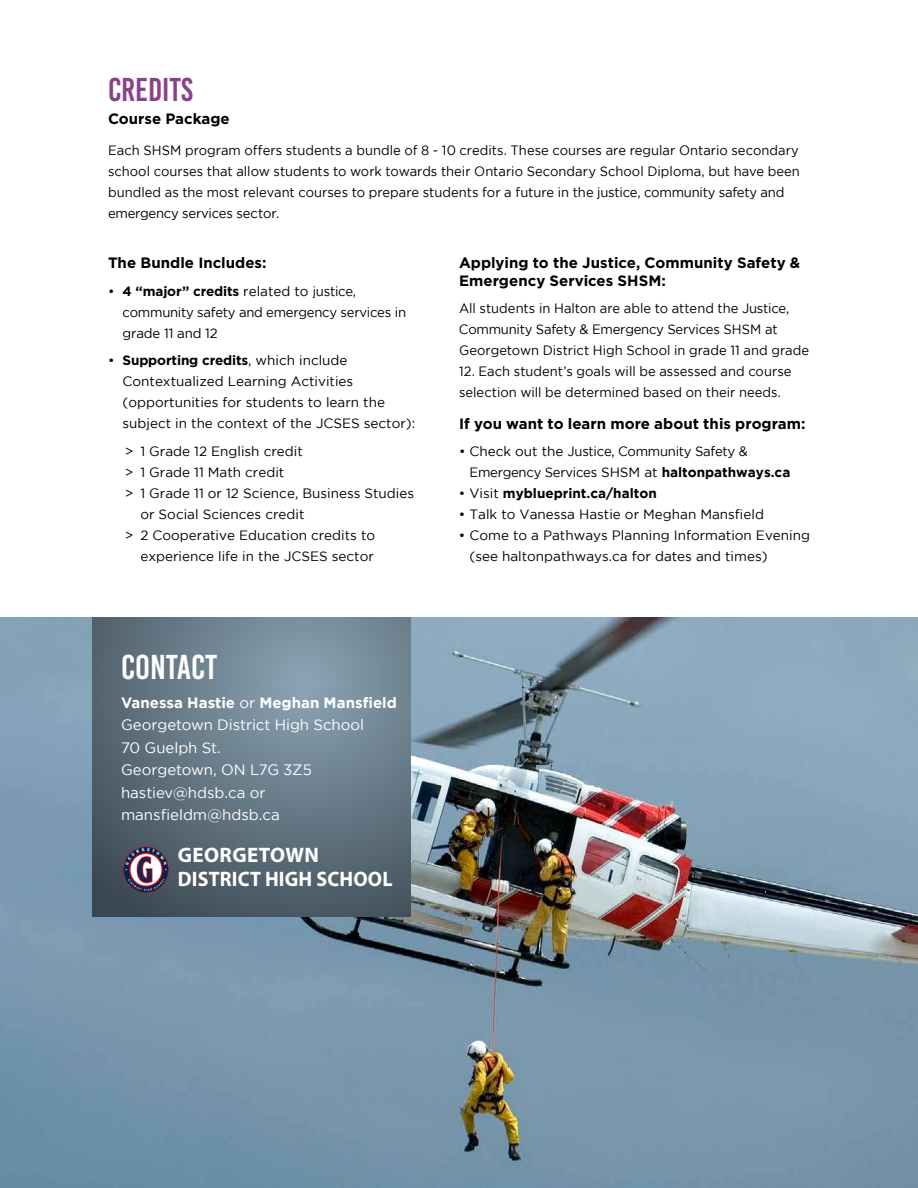
<style>
.page{position:relative;width:918px;height:1188px;background:#fff}
.page>*{position:absolute;margin:0;border:0;box-sizing:border-box;transform-origin:0 0}
.t1{font:34.5px "Bebas Kai";color:#fff}
.t2{font:33px "Bebas Kai";color:#894289}
.t3{font:700 21px/23.9px "Myriad Pro";letter-spacing:.01em;color:#fff}
.t4{font:700 15px/18px "Gotham";color:#000}
.t5{font:15px/22.5px "Gotham";color:#fff}
.t6{font:13.5px/21px "Gotham";color:#000;scale:.96 1}
.t7{font:13.5px/21px "Gotham";color:#000}
.t8{font:13.5px/21px "Gotham";letter-spacing:-.02em;color:#000}
.t9{font:700 13.5px "Gotham";color:#000}
.s1{font-weight:700}
.s2{font-weight:400}
</style>
<div class="page">
<img style="left:0;top:617px;width:918px;height:571px">
<svg style="left:92px;top:617px;width:318px;height:300px"></svg>
<img style="left:122px;top:846px;width:48px;height:47px;border-radius:24px">
<h2 class="t2" style="left:108px;top:72px;width:86px">CREDITS</h2>
<p class="t4" style="left:108px;top:110px;width:123px">Course Package</p>
<p class="t6" style="left:108px;top:140px;width:722px">Each SHSM program offers students a bundle of 8 - 10 credits. These courses are regular Ontario secondary school courses that allow students to work towards their Ontario Secondary School Diploma, but have been bundled as the most relevant courses to prepare students for a future in the justice, community safety and emergency services sector.</p>
<p class="t4" style="left:108px;top:254px;width:160px">The Bundle Includes:</p>
<p class="t8" style="left:123px;top:280px;width:285px;text-indent:-15px">• <span class="s1">4 “major” credits</span> related to justice, community safety and emergency services in grade 11 and 12</p>
<p class="t7" style="left:123px;top:350px;width:294px;text-indent:-15px">• <span class="s1">Supporting credits</span>, which include Contextualized Learning Activities (opportunities for students to learn the subject in the context of the JCSES sector):</p>
<p class="t7" style="left:125px;top:441px;width:179px">&gt; 1 Grade 12 English credit</p>
<p class="t7" style="left:125px;top:462px;width:161px">&gt; 1 Grade 11 Math credit</p>
<p class="t7" style="left:125px;top:483px;width:291px">&gt; 1 Grade 11 or 12 Science, Business Studies</p>
<p class="t7" style="left:140px;top:504px;width:166px">or Social Sciences credit</p>
<p class="t7" style="left:125px;top:525px;width:252px">&gt; 2 Cooperative Education credits to</p>
<p class="t7" style="left:140px;top:546px;width:235px">experience life in the JCSES sector</p>
<h1 class="t1" style="left:121px;top:649px;width:98px">CONTACT</h1>
<p class="t5" style="left:121px;top:691px;width:277px"><span class="s1">Vanessa Hastie</span> or <span class="s1">Meghan Mansfield<br></span>Georgetown District High School<br>70 Guelph St.<br>Georgetown, ON L7G 3Z5 hastiev@hdsb.ca or mansfieldm@hdsb.ca</p>
<h3 class="t3" style="left:178px;top:842px;width:216px">GEORGETOWN<br>DISTRICT HIGH SCHOOL</h3>
<p class="t4" style="left:459px;top:254px;width:343px">Applying to the Justice, Community Safety &amp;<br>Emergency Services SHSM:</p>
<p class="t6" style="left:459px;top:298px;width:366px">All students in Halton are able to attend the Justice,<br>Community Safety &amp; Emergency Services SHSM at<br>Georgetown District High School in grade 11 and grade</p>
<p class="t6" style="left:459px;top:361px;width:348px">12. Each student’s goals will be assessed and course selection will be determined based on their needs.</p>
<p class="t4" style="left:459px;top:414px;width:348px">If you want to learn more about this program:</p>
<p class="t8" style="left:469px;top:441px;width:322px;text-indent:-10px">• Check out the Justice, Community Safety &amp;<br>Emergency Services SHSM at <span class="s1">haltonpathways.ca</span></p>
<p class="t9" style="left:459px;top:486px;width:199px"><span class="s2">• Visit</span> myblueprint.ca/halton</p>
<p class="t7" style="left:459px;top:504px;width:306px">• Talk to Vanessa Hastie or Meghan Mansfield</p>
<p class="t7" style="left:469px;top:525px;width:342px;text-indent:-11px">• Come to a Pathways Planning Information Evening (see haltonpathways.ca for dates and times)</p>
</div>
